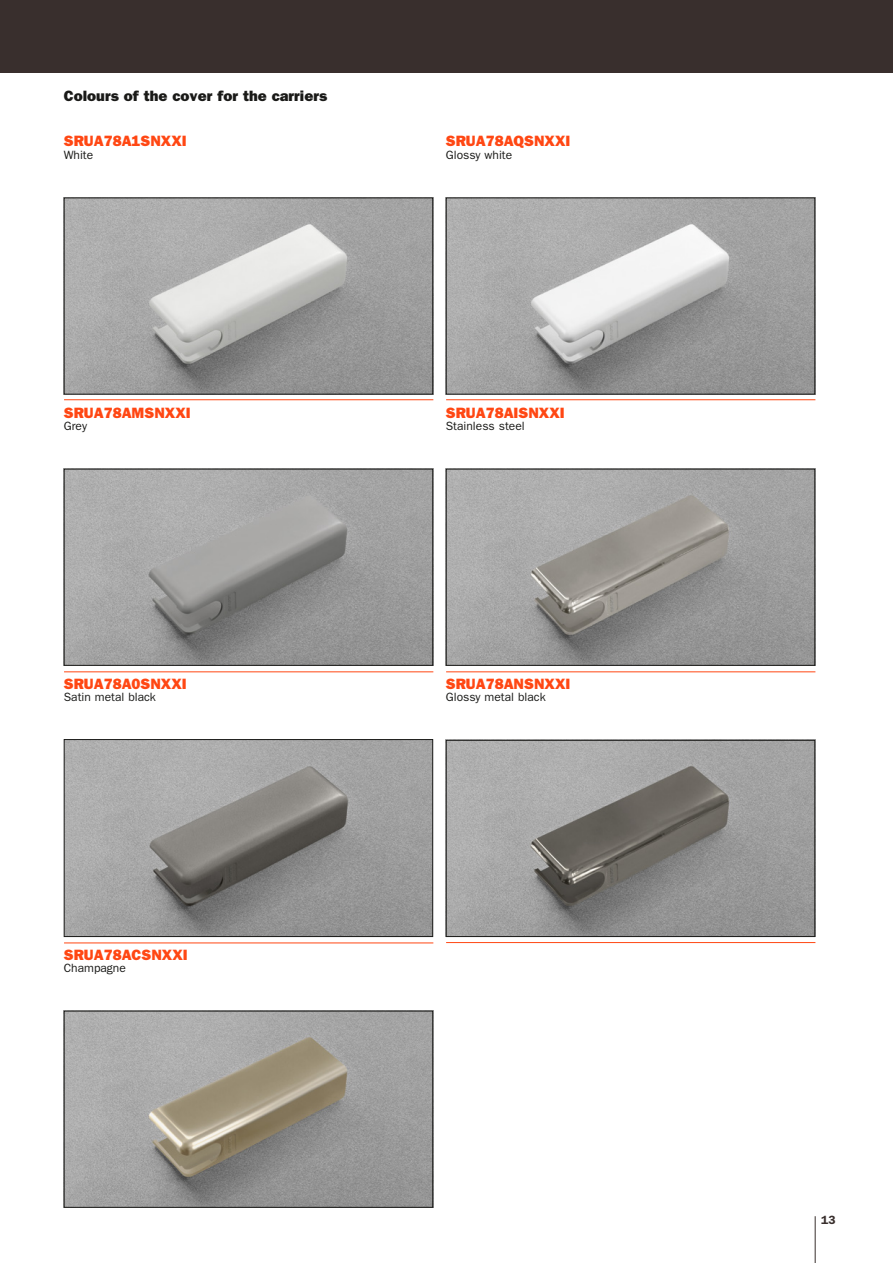
<style>
.page{position:relative;width:893px;height:1263px;background:#fff}
.page>*{position:absolute;margin:0;border:0;box-sizing:border-box;transform-origin:0 0}
.t1{font:15px "ITC Franklin Gothic Std Hvy";color:#ff4713}
.t2{font:15px "ITC Franklin Gothic Std Hvy";color:#1a1a18}
.t3{font:12px "ITC Franklin Gothic Std";color:#1a1a18}
.t4{font:600 12px "ITC Franklin Gothic Std";color:#392f2d}
</style>
<div class="page">
<div style="left:0;top:0;width:893px;height:72px;background:#392f2d"></div>
<img style="left:66px;top:200px;width:365px;height:192px">
<div style="left:64px;top:198px;width:369px;height:196px;border:1px solid #1a1a18"></div>
<img style="left:448px;top:200px;width:365px;height:192px">
<div style="left:446px;top:198px;width:369px;height:196px;border:1px solid #1a1a18"></div>
<img style="left:66px;top:471px;width:365px;height:193px">
<div style="left:64px;top:469px;width:369px;height:197px;border:1px solid #1a1a18"></div>
<img style="left:448px;top:471px;width:365px;height:193px">
<div style="left:446px;top:469px;width:369px;height:197px;border:1px solid #1a1a18"></div>
<img style="left:66px;top:741px;width:365px;height:194px">
<div style="left:64px;top:739px;width:369px;height:198px;border:1px solid #1a1a18"></div>
<img style="left:448px;top:742px;width:365px;height:193px">
<div style="left:446px;top:740px;width:369px;height:197px;border:1px solid #1a1a18"></div>
<img style="left:66px;top:1013px;width:365px;height:193px">
<div style="left:64px;top:1011px;width:369px;height:197px;border:1px solid #1a1a18"></div>
<hr style="left:64px;top:671px;width:369px;height:1px;background:#ff4713">
<hr style="left:64px;top:399px;width:369px;height:1px;background:#ff4713">
<hr style="left:64px;top:942px;width:369px;height:1px;background:#ff4713">
<hr style="left:446px;top:671px;width:369px;height:1px;background:#ff4713">
<hr style="left:446px;top:942px;width:369px;height:1px;background:#ff4713">
<hr style="left:446px;top:399px;width:369px;height:1px;background:#ff4713">
<hr style="left:815px;top:1216px;width:1px;height:47px;background:#392f2d">
<p class="t2" style="left:64px;top:87px;width:265px">Colours of the cover for the carriers</p>
<p class="t1" style="left:64px;top:132px;width:124px">SRUA78A1SNXXI</p>
<p class="t1" style="left:446px;top:132px;width:126px">SRUA78AQSNXXI</p>
<p class="t3" style="left:64px;top:148px;width:31px">White</p>
<p class="t3" style="left:446px;top:148px;width:68px">Glossy white</p>
<p class="t1" style="left:64px;top:404px;width:128px">SRUA78AMSNXXI</p>
<p class="t1" style="left:446px;top:404px;width:120px">SRUA78AISNXXI</p>
<p class="t3" style="left:64px;top:419px;width:25px">Grey</p>
<p class="t3" style="left:446px;top:419px;width:80px">Stainless steel</p>
<p class="t1" style="left:64px;top:675px;width:124px">SRUA78A0SNXXI</p>
<p class="t1" style="left:446px;top:675px;width:126px">SRUA78ANSNXXI</p>
<p class="t3" style="left:64px;top:690px;width:94px">Satin metal black</p>
<p class="t3" style="left:446px;top:690px;width:101px">Glossy metal black</p>
<p class="t1" style="left:64px;top:946px;width:125px">SRUA78ACSNXXI</p>
<p class="t3" style="left:64px;top:961px;width:64px">Champagne</p>
<p class="t4" style="left:821px;top:1213px;width:16px">13</p>
</div>
